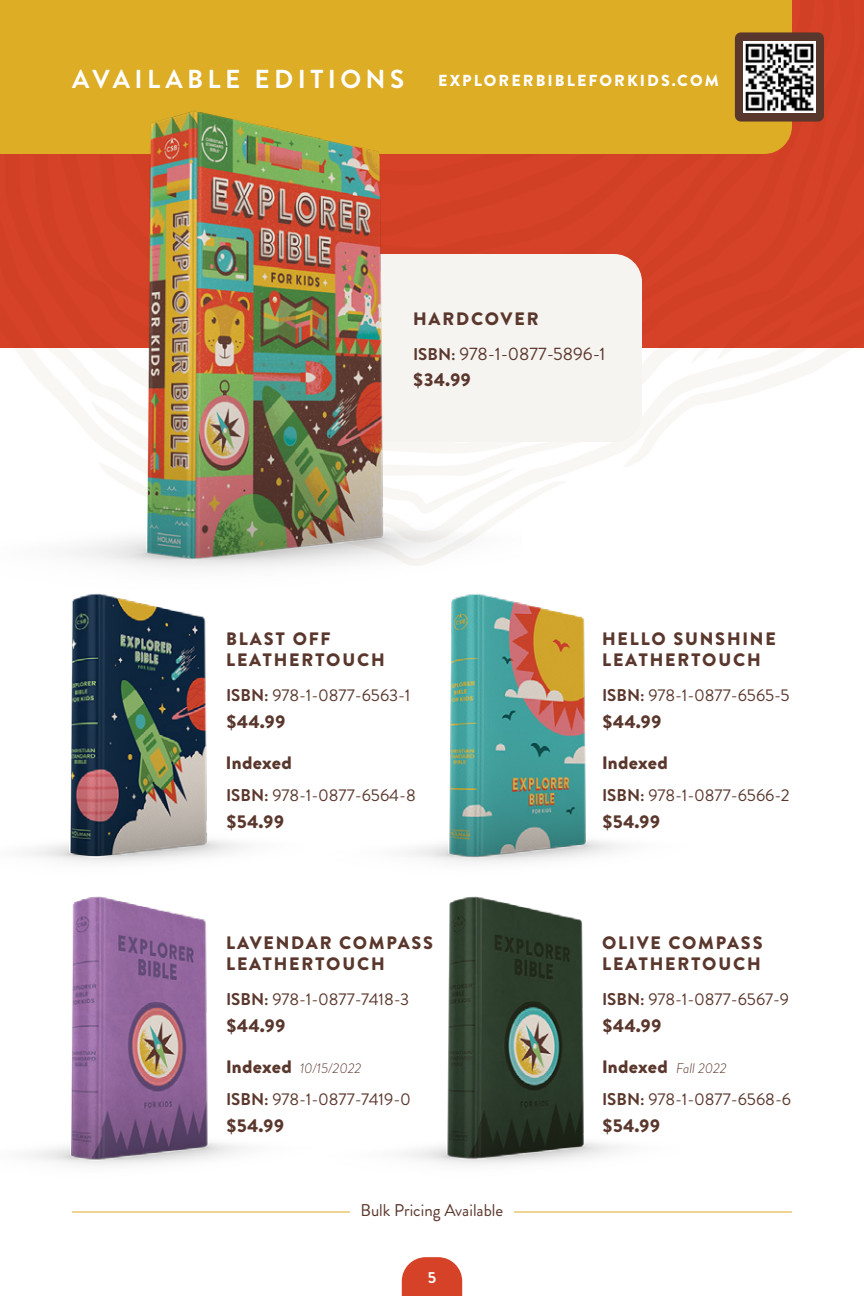
<style>
.page{position:relative;width:864px;height:1296px;background:#fff}
.page>*{position:absolute;margin:0;border:0;box-sizing:border-box;transform-origin:0 0}
.t1{font:700 26px "Brandon Grotesque";letter-spacing:.17em;color:#fff}
.t2{font:900 18px/21px "Brandon Text";letter-spacing:.1em;color:#5a372c}
.t3{font:900 18px "Brandon Text";letter-spacing:.015em;color:#5a372c}
.t4{font:18px "Brandon Grotesque";color:#5a372c}
.t5{font:17px "Brandon Grotesque";color:#5a372c}
.t6{font:900 16px "Brandon Grotesque";letter-spacing:.13em;color:#fff}
.t7{font:700 16px "Brandon Grotesque";color:#fff}
.t8{font:italic 300 14px "Brandon Grotesque";color:#5a372c}
.s1{font-weight:700;font-size:17px}
.s2{font-weight:700}
</style>
<div class="page">
<svg style="left:648px;top:389px;width:117px;height:21px"></svg>
<div style="left:835px;top:0;width:29px;height:358px;background:#d44126"></div>
<svg style="left:642px;top:0;width:193px;height:363px;fill:#d64227"></svg>
<div style="left:642px;top:154px;width:150px;height:166px;background:#d64227"></div>
<div style="left:522px;top:154px;width:225px;height:108px;background:#d64227"></div>
<div style="left:522px;top:154px;width:191px;height:82px;background:#d64227"></div>
<div style="left:522px;top:154px;width:167px;height:37px;background:#d64227"></div>
<div style="left:522px;top:254px;width:120px;height:156px;background:#f6f4f1"></div>
<img style="left:29px;top:1005px;width:190px;height:207px">
<img style="left:28px;top:630px;width:191px;height:375px">
<img style="left:219px;top:841px;width:573px;height:371px">
<img style="left:220px;top:410px;width:572px;height:508px">
<div style="left:0;top:0;width:792px;height:154px;background:#ddad25"></div>
<img style="left:0;top:100px;width:522px;height:530px">
<div style="left:735px;top:32px;width:89px;height:90px;background:#5a372c;border-radius:6px"></div>
<img style="left:744px;top:41px;width:71px;height:72px">
<hr style="left:72px;top:1212px;width:278px;height:1px;background:#ddad25">
<hr style="left:514px;top:1212px;width:278px;height:1px;background:#ddad25">
<svg style="left:402px;top:1257px;width:60px;height:39px"></svg>
<h1 class="t1" style="left:72px;top:61px;width:334px">AVAILABLE EDITIONS</h1>
<p class="t6" style="left:438px;top:69px;width:282px">EXPLORERBIBLEFORKIDS.COM</p>
<p class="t2" style="left:413px;top:308px;width:127px">HARDCOVER</p>
<p class="t4" style="left:413px;top:341px;width:194px"><span class="s1">ISBN:</span> 978-1-0877-5896-1</p>
<p class="t2" style="left:413px;top:369px;width:59px">$34.99</p>
<p class="t2" style="left:226px;top:628px;width:160px">BLAST OFF<br>LEATHERTOUCH</p>
<p class="t5" style="left:226px;top:684px;width:186px"><span class="s2">ISBN:</span> 978-1-0877-6563-1</p>
<p class="t2" style="left:226px;top:711px;width:61px">$44.99</p>
<p class="t3" style="left:226px;top:750px;width:67px">Indexed</p>
<p class="t5" style="left:226px;top:784px;width:191px"><span class="s2">ISBN:</span> 978-1-0877-6564-8</p>
<p class="t2" style="left:226px;top:811px;width:60px">$54.99</p>
<p class="t2" style="left:226px;top:932px;width:209px">LAVENDAR COMPASS<br>LEATHERTOUCH</p>
<p class="t5" style="left:226px;top:988px;width:185px"><span class="s2">ISBN:</span> 978-1-0877-7418-3</p>
<p class="t2" style="left:226px;top:1015px;width:61px">$44.99</p>
<p class="t2" style="left:602px;top:628px;width:175px">HELLO SUNSHINE<br>LEATHERTOUCH</p>
<p class="t5" style="left:602px;top:684px;width:189px"><span class="s2">ISBN:</span> 978-1-0877-6565-5</p>
<p class="t2" style="left:602px;top:711px;width:61px">$44.99</p>
<p class="t3" style="left:602px;top:750px;width:67px">Indexed</p>
<p class="t5" style="left:602px;top:784px;width:189px"><span class="s2">ISBN:</span> 978-1-0877-6566-2</p>
<p class="t2" style="left:602px;top:811px;width:60px">$54.99</p>
<p class="t2" style="left:602px;top:932px;width:162px">OLIVE COMPASS<br>LEATHERTOUCH</p>
<p class="t5" style="left:602px;top:988px;width:189px"><span class="s2">ISBN:</span> 978-1-0877-6567-9</p>
<p class="t2" style="left:602px;top:1015px;width:61px">$44.99</p>
<p class="t3" style="left:226px;top:1054px;width:67px">Indexed</p>
<p class="t5" style="left:226px;top:1088px;width:186px"><span class="s2">ISBN:</span> 978-1-0877-7419-0</p>
<p class="t2" style="left:226px;top:1115px;width:60px">$54.99</p>
<p class="t3" style="left:602px;top:1054px;width:67px">Indexed</p>
<p class="t5" style="left:602px;top:1088px;width:191px"><span class="s2">ISBN:</span> 978-1-0877-6568-6</p>
<p class="t2" style="left:602px;top:1115px;width:60px">$54.99</p>
<p class="t8" style="left:300px;top:1058px;width:63px">10/15/2022</p>
<p class="t8" style="left:676px;top:1058px;width:52px">Fall 2022</p>
<p class="t5" style="left:361px;top:1198px;width:144px">Bulk Pricing Available</p>
<p class="t7" style="left:428px;top:1266px;width:10px">5</p>
</div>
